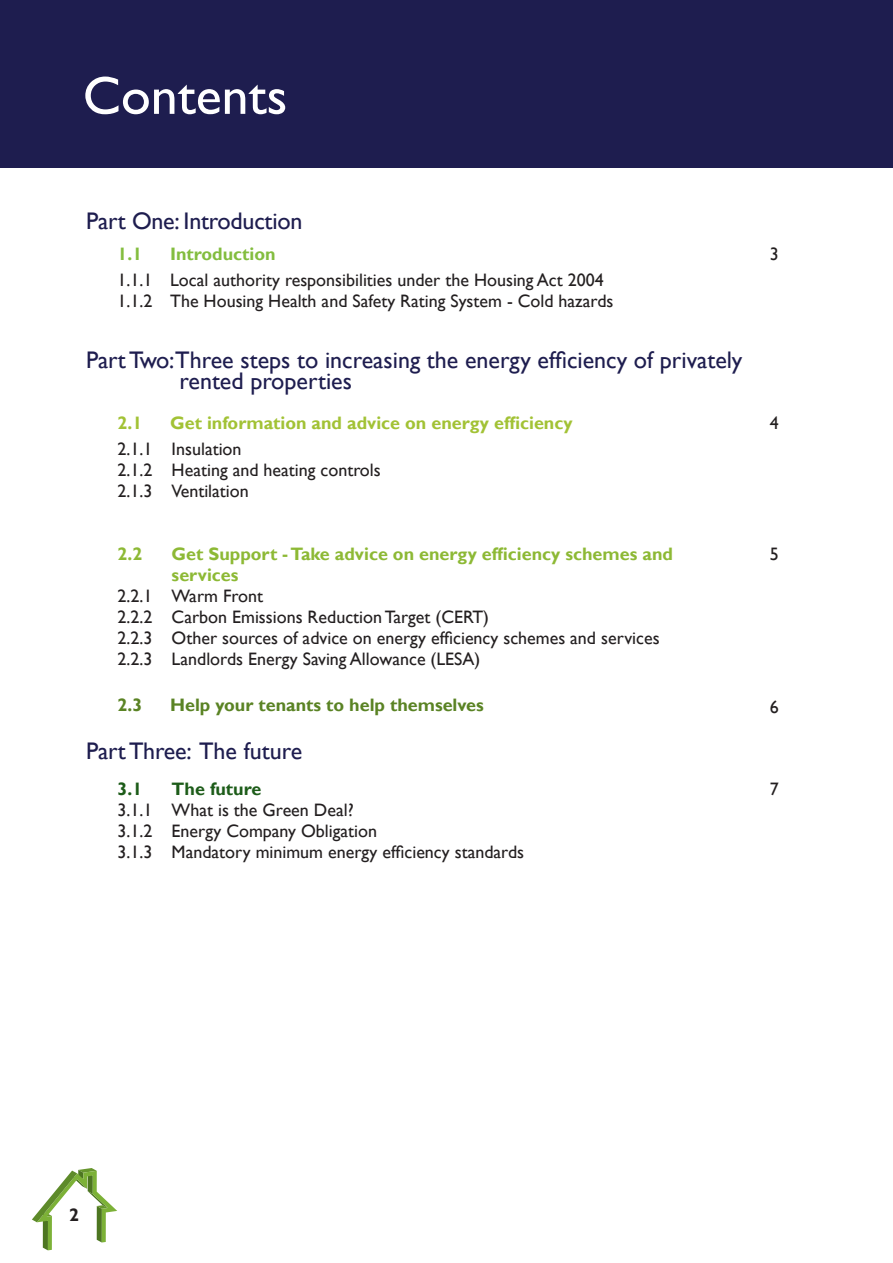
<style>
.page{position:relative;width:893px;height:1263px;background:#fff}
.page>*{position:absolute;margin:0;border:0;box-sizing:border-box;transform-origin:0 0}
.t1{font:54px "Gill Sans";color:#fff}
.t2{font:24px/21px "Gill Sans";color:#1e1d4f}
.t3{font:18px/21px "Gill Sans";color:#231f20}
.t4{font:700 18px/21px "Gill Sans";color:#8db935}
.t5{font:700 18px "Gill Sans";color:#a2c235}
.t6{font:700 18px "Gill Sans";color:#5a8324}
.t7{font:700 18px "Gill Sans";color:#83bd3f}
.t8{font:700 18px "Gill Sans";color:#1d5c19}
.t9{font:700 18px "Gill Sans";color:#231f20}
</style>
<div class="page">
<svg style="left:32px;top:1168px;width:85px;height:82px"></svg>
<div style="left:0;top:0;width:893px;height:168px;background:#1e1d4f"></div>
<h1 class="t1" style="left:83px;top:64px;width:206px">Contents</h1>
<h2 class="t2" style="left:86px;top:211px;width:218px">Part One: Introduction</h2>
<p class="t7" style="left:118px;top:243px;width:26px">1.1</p>
<p class="t7" style="left:170px;top:243px;width:107px">Introduction</p>
<p class="t3" style="left:118px;top:269px;width:497px">1.1.1 Local authority responsibilities under the Housing Act 2004<br>1.1.2 The Housing Health and Safety Rating System - Cold hazards</p>
<h2 class="t2" style="left:180px;top:350px;width:564px;text-indent:-93px">Part Two:Three steps to increasing the energy efficiency of privately rented properties</h2>
<p class="t5" style="left:118px;top:412px;width:26px">2.1</p>
<p class="t5" style="left:170px;top:412px;width:404px">Get information and advice on energy efficiency</p>
<p class="t3" style="left:118px;top:438px;width:265px">2.1.1 Insulation<br>2.1.2 Heating and heating controls<br>2.1.3 Ventilation</p>
<p class="t4" style="left:118px;top:544px;width:26px">2.2</p>
<p class="t4" style="left:172px;top:544px;width:503px">Get Support - Take advice on energy efficiency schemes and services</p>
<p class="t3" style="left:118px;top:585px;width:543px">2.2.1 Warm Front<br>2.2.2 Carbon Emissions Reduction Target (CERT)<br>2.2.3 Other sources of advice on energy efficiency schemes and services 2.2.3 Landlords Energy Saving Allowance (LESA)</p>
<p class="t6" style="left:118px;top:694px;width:26px">2.3</p>
<p class="t6" style="left:170px;top:694px;width:315px">Help your tenants to help themselves</p>
<h2 class="t2" style="left:86px;top:741px;width:218px">Part Three: The future</h2>
<p class="t8" style="left:118px;top:778px;width:26px">3.1</p>
<p class="t8" style="left:172px;top:778px;width:91px">The future</p>
<p class="t3" style="left:118px;top:800px;width:408px">3.1.1 What is the Green Deal?<br>3.1.2 Energy Company Obligation<br>3.1.3 Mandatory minimum energy efficiency standards</p>
<p class="t3" style="left:770px;top:244px;width:10px">3</p>
<p class="t3" style="left:770px;top:413px;width:10px">4</p>
<p class="t3" style="left:770px;top:544px;width:10px">5</p>
<p class="t3" style="left:770px;top:697px;width:10px">6</p>
<p class="t3" style="left:770px;top:779px;width:10px">7</p>
<p class="t9" style="left:69px;top:1204px;width:11px">2</p>
</div>
